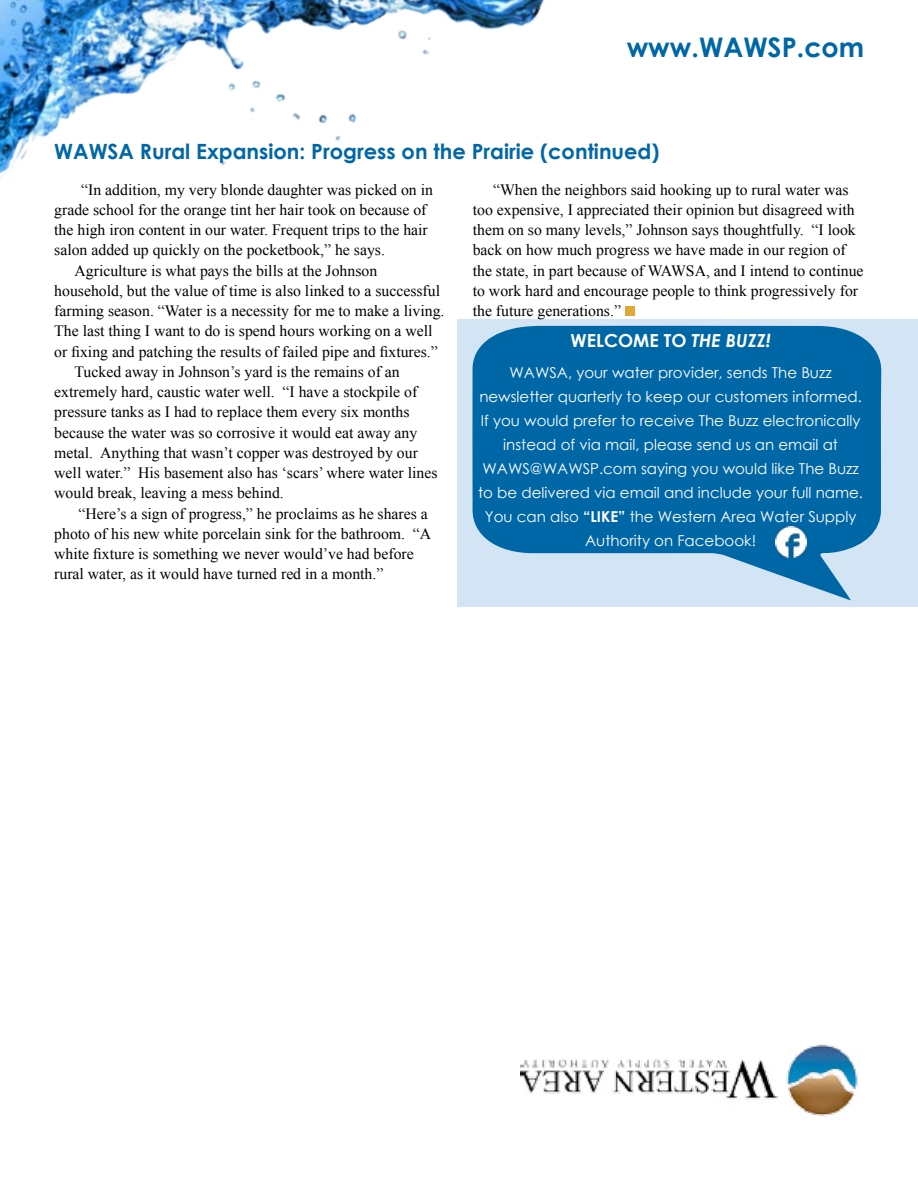
<style>
.page{position:relative;width:918px;height:1188px;background:#fff}
.page>*{position:absolute;margin:0;border:0;box-sizing:border-box;transform-origin:0 0}
.t1{font:700 27px "Century Gothic";color:#0067a6}
.t2{font:700 21px "Century Gothic";color:#0067a6}
.t3{font:700 18px "Century Gothic";color:#fff}
.t4{font:15.75px/20.2px "Times New Roman";color:#000}
.t5{font:15px/24px "Century Gothic";color:#fff;text-align:center}
.s1{font-style:italic}
.s2{font-weight:700}
</style>
<div class="page">
<img style="left:0;top:0;width:545px;height:179px">
<img style="left:521px;top:1044px;width:337px;height:72px">
<div style="left:625px;top:307px;width:9px;height:9px;background:#dfa638"></div>
<div style="left:458px;top:319px;width:460px;height:288px;background:#d3e4f4"></div>
<svg style="left:472px;top:326px;width:410px;height:274px;fill:#0067a6"></svg>
<img style="left:775px;top:526px;width:32px;height:32px">
<h1 class="t1" style="left:627px;top:27px;width:239px">www.WAWSP.com</h1>
<h2 class="t2" style="left:54px;top:135px;width:607px">WAWSA Rural Expansion: Progress on the Prairie (continued)</h2>
<p class="t4" style="left:81px;top:179px;width:353px">“In addition, my very blonde daughter was picked on in</p>
<p class="t4" style="left:54px;top:199px;width:374px">grade school for the orange tint her hair took on because of</p>
<p class="t4" style="left:54px;top:219px;width:375px">the high iron content in our water. Frequent trips to the hair</p>
<p class="t4" style="left:54px;top:239px;width:332px">salon added up quickly on the pocketbook,” he says.</p>
<p class="t4" style="left:75px;top:260px;width:304px">Agriculture is what pays the bills at the Johnson</p>
<p class="t4" style="left:54px;top:280px;width:387px">household, but the value of time is also linked to a successful</p>
<p class="t4" style="left:54px;top:300px;width:392px">farming season. “Water is a necessity for me to make a living.</p>
<p class="t4" style="left:54px;top:320px;width:380px">The last thing I want to do is spend hours working on a well</p>
<p class="t4" style="left:54px;top:341px;width:385px">or fixing and patching the results of failed pipe and fixtures.”</p>
<p class="t4" style="left:75px;top:361px;width:327px">Tucked away in Johnson’s yard is the remains of an</p>
<p class="t4" style="left:54px;top:381px;width:365px">extremely hard, caustic water well. “I have a stockpile of</p>
<p class="t4" style="left:54px;top:401px;width:357px">pressure tanks as I had to replace them every six months</p>
<p class="t4" style="left:54px;top:422px;width:365px">because the water was so corrosive it would eat away any</p>
<p class="t4" style="left:54px;top:442px;width:365px">metal. Anything that wasn’t copper was destroyed by our</p>
<p class="t4" style="left:54px;top:462px;width:385px">well water.” His basement also has ‘scars’ where water lines</p>
<p class="t4" style="left:54px;top:482px;width:231px">would break, leaving a mess behind.</p>
<p class="t4" style="left:78px;top:503px;width:351px">“Here’s a sign of progress,” he proclaims as he shares a</p>
<p class="t4" style="left:54px;top:523px;width:379px">photo of his new white porcelain sink for the bathroom. “A</p>
<p class="t4" style="left:54px;top:543px;width:361px">white fixture is something we never would’ve had before</p>
<p class="t4" style="left:54px;top:563px;width:331px">rural water, as it would have turned red in a month.”</p>
<p class="t4" style="left:473px;top:179px;width:392px;text-indent:20px">“When the neighbors said hooking up to rural water was too expensive, I appreciated their opinion but disagreed with them on so many levels,” Johnson says thoughtfully. “I look back on how much progress we have made in our region of the state, in part because of WAWSA, and I intend to continue to work hard and encourage people to think progressively for the future generations.”</p>
<p class="t3" style="left:571px;top:327px;width:202px">WELCOME TO <span class="s1">THE BUZZ!</span></p>
<p class="t5" style="left:478px;top:361px;width:386px">WAWSA, your water provider, sends The Buzz newsletter quarterly to keep our customers informed.<br>If you would prefer to receive The Buzz electronically instead of via mail, please send us an email at WAWS@WAWSP.com saying you would like The Buzz to be delivered via email and include your full name.<br>You can also <span class="s2">“LIKE”</span> the Western Area Water Supply Authority on Facebook!</p>
</div>
